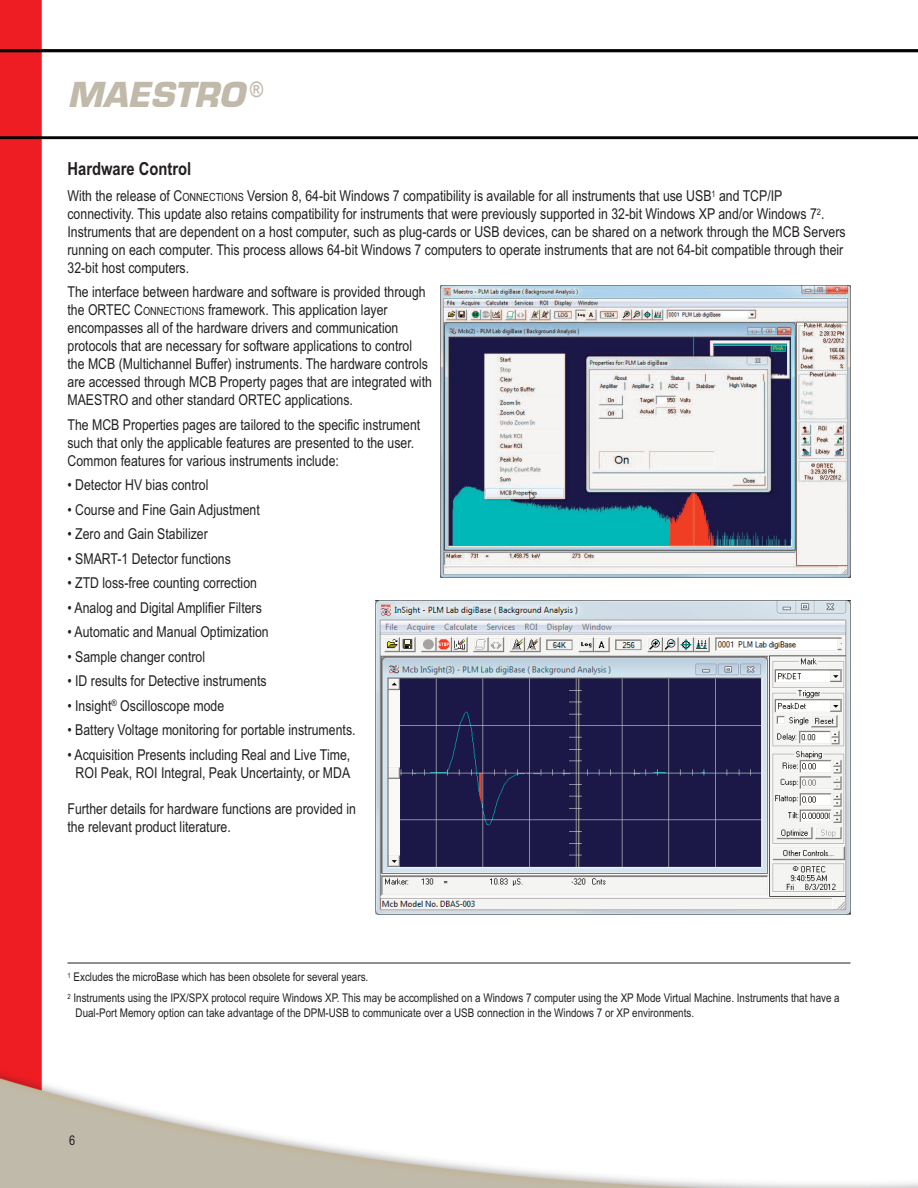
<style>
.page{position:relative;width:918px;height:1188px;background:#fff}
.page>*{position:absolute;margin:0;border:0;box-sizing:border-box;transform-origin:0 0}
.t1{font:36px "EGG Eurostile";color:#c1baaa}
.t2{font:700 18px "Arial Narrow";color:#231f20}
.t3{font:15px/18px "Arial Narrow";color:#231f20}
.t4{font:13.5px "Arial Narrow";color:#231f20}
.t5{font:12px/20.9px "Arial Narrow";color:#231f20}
.s1{font-size:11.25px}
</style>
<div class="page">
<img style="left:0;top:0;width:918px;height:1188px">
<hr style="left:68px;top:963px;width:782px;height:1px;background:#231f20">
<img style="left:440px;top:285px;width:410px;height:293px">
<img style="left:375px;top:600px;width:475px;height:314px">
<h1 class="t1" style="left:68px;top:74px;width:197px">MAESTRO <sup>®</sup></h1>
<p class="t2" style="left:68px;top:158px;width:125px">Hardware Control</p>
<p class="t3" style="left:68px;top:187px;width:780px">With the release of C<span class="s1">ONNECTIONS</span> Version 8, 64-bit Windows 7 compatibility is available for all instruments that use USB<sup>1</sup> and TCP/IP connectivity. This update also retains compatibility for instruments that were previously supported in 32-bit Windows XP and/or Windows 7<sup>2</sup>.<br>Instruments that are dependent on a host computer, such as plug-cards or USB devices, can be shared on a network through the MCB Servers running on each computer. This process allows 64-bit Windows 7 computers to operate instruments that are not 64-bit compatible through their 32-bit host computers.</p>
<p class="t3" style="left:67px;top:283px;width:366px">The interface between hardware and software is provided through the ORTEC C<span class="s1">ONNECTIONS</span> framework. This application layer encompasses all of the hardware drivers and communication protocols that are necessary for software applications to control the MCB (Multichannel Buffer) instruments. The hardware controls are accessed through MCB Property pages that are integrated with MAESTRO and other standard ORTEC applications.</p>
<p class="t3" style="left:67px;top:416px;width:354px">The MCB Properties pages are tailored to the specific instrument such that only the applicable features are presented to the user.<br>Common features for various instruments include:</p>
<p class="t3" style="left:67px;top:476px;width:143px">• Detector HV bias control</p>
<p class="t3" style="left:67px;top:501px;width:194px">• Course and Fine Gain Adjustment</p>
<p class="t3" style="left:67px;top:525px;width:142px">• Zero and Gain Stabilizer</p>
<p class="t3" style="left:67px;top:550px;width:165px">• SMART-1 Detector functions</p>
<p class="t3" style="left:68px;top:574px;width:191px">• ZTD loss-free counting correction</p>
<p class="t3" style="left:68px;top:599px;width:196px">• Analog and Digital Amplifier Filters</p>
<p class="t3" style="left:68px;top:623px;width:203px">• Automatic and Manual Optimization</p>
<p class="t3" style="left:68px;top:648px;width:139px">• Sample changer control</p>
<p class="t3" style="left:68px;top:672px;width:201px">• ID results for Detective instruments</p>
<p class="t3" style="left:68px;top:697px;width:158px">• Insight<sup>®</sup> Oscilloscope mode</p>
<p class="t3" style="left:68px;top:721px;width:290px">• Battery Voltage monitoring for portable instruments.</p>
<p class="t3" style="left:67px;top:746px;width:284px;text-align:center">• Acquisition Presents including Real and Live Time,<br>ROI Peak, ROI Integral, Peak Uncertainty, or MDA</p>
<p class="t3" style="left:67px;top:800px;width:290px">Further details for hardware functions are provided in the relevant product literature.</p>
<p class="t5" style="left:68px;top:967px;width:774px"><sup>1</sup> Excludes the microBase which has been obsolete for several years.<br><sup>2</sup> Instruments using the IPX/SPX protocol require Windows XP. This may be accomplished on a Windows 7 computer using the XP Mode Virtual Machine. Instruments that have a</p>
<p class="t5" style="left:76px;top:1002px;width:620px">Dual-Port Memory option can take advantage of the DPM-USB to communicate over a USB connection in the Windows 7 or XP environments.</p>
<p class="t4" style="left:69px;top:1133px;width:8px">6</p>
</div>
